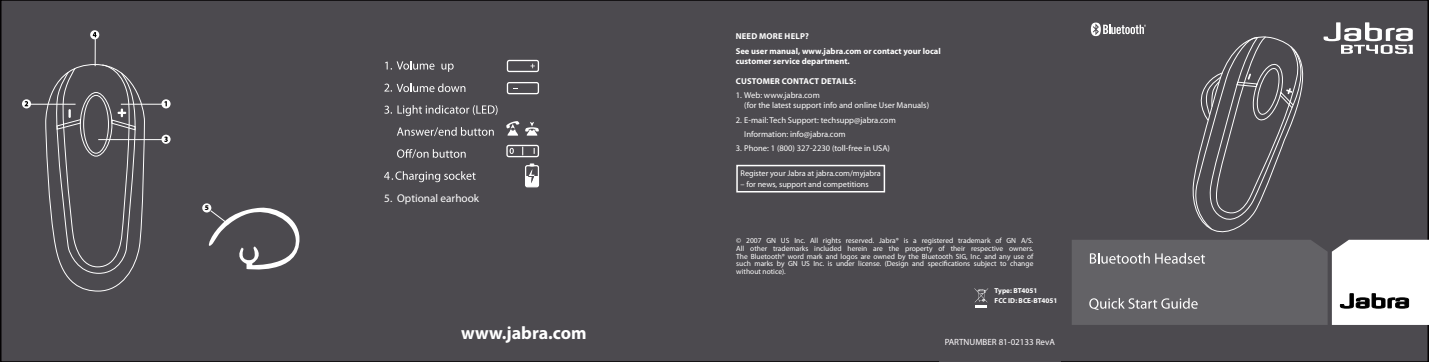
<style>
.page{position:relative;width:1429px;height:362px;background:#fff}
.page>*{position:absolute;margin:0;border:0;box-sizing:border-box;transform-origin:0 0}
.t1{font:700 18px "Myriad Pro";color:#fff}
.t2{font:11.25px "Myriad Pro";color:#fff}
.t3{font:9px "Myriad Pro";color:#fefbfd}
.t4{font:8.55px/10.1px "Myriad Pro";color:#fff}
.t5{font:700 8.55px/14.2px "Myriad Pro";color:#fff}
.t6{font:700 8.55px "Myriad Pro";letter-spacing:.02em;color:#fff}
.t7{font:8.25px "Myriad Pro";color:#fff}
.t8{font:7.5px/7.5px "Myriad Pro";color:#fff;text-align:justify}
.t9{font:700 7.2px/9.4px "Myriad Pro";color:#fff}
.t10{font:900 7.2px "Myriad Pro";color:#040101}
</style>
<div class="page">
<div style="left:1px;top:0;width:1427px;height:361px;background:#4c4a4f"></div>
<div style="left:1072px;top:240px;width:255px;height:84px;background:#636266"></div>
<svg style="left:1332px;top:239px;width:97px;height:85px;background:#eaeaea"></svg>
<svg style="left:1090px;top:252px;width:115px;height:11px"></svg>
<svg style="left:1089px;top:297px;width:108px;height:13px"></svg>
<svg style="left:1091px;top:23px;width:55px;height:13px"></svg>
<div style="left:202px;top:203px;width:9px;height:9px;background:#fff;border-radius:50%"></div>
<hr style="left:121px;top:104px;width:42px;height:1px;background:#fff">
<svg style="left:161px;top:99px;width:10px;height:9px"></svg>
<svg style="left:164px;top:101px;width:3px;height:5px"></svg>
<hr style="left:95px;top:35px;width:1px;height:31px;background:#fff">
<svg style="left:90px;top:30px;width:9px;height:9px"></svg>
<svg style="left:93px;top:32px;width:4px;height:5px"></svg>
<hr style="left:27px;top:104px;width:49px;height:1px;background:#fff">
<svg style="left:22px;top:99px;width:9px;height:9px"></svg>
<svg style="left:25px;top:101px;width:3px;height:5px"></svg>
<svg style="left:385px;top:61px;width:49px;height:9px"></svg>
<svg style="left:441px;top:63px;width:13px;height:9px"></svg>
<svg style="left:384px;top:105px;width:113px;height:11px"></svg>
<svg style="left:397px;top:127px;width:97px;height:9px"></svg>
<svg style="left:397px;top:149px;width:69px;height:9px"></svg>
<svg style="left:384px;top:171px;width:92px;height:11px"></svg>
<div style="left:525px;top:165px;width:14px;height:22px;border:1px solid #fff;border-radius:2px"></div>
<svg style="left:525px;top:163px;width:13px;height:23px"></svg>
<svg style="left:507px;top:60px;width:32px;height:12px"></svg>
<svg style="left:506px;top:121px;width:13px;height:14px"></svg>
<svg style="left:525px;top:122px;width:14px;height:13px"></svg>
<svg style="left:506px;top:145px;width:33px;height:12px"></svg>
<svg style="left:384px;top:83px;width:81px;height:9px"></svg>
<svg style="left:507px;top:82px;width:32px;height:12px"></svg>
<svg style="left:208px;top:206px;width:92px;height:64px"></svg>
<svg style="left:1323px;top:22px;width:89px;height:32px"></svg>
<hr style="left:98px;top:139px;width:65px;height:1px;background:#fff">
<svg style="left:161px;top:134px;width:10px;height:10px"></svg>
<svg style="left:974px;top:288px;width:14px;height:19px"></svg>
<svg style="left:164px;top:136px;width:4px;height:6px"></svg>
<div style="left:736px;top:165px;width:149px;height:27px;border:2px solid #fff"></div>
<svg style="left:45px;top:86px;width:100px;height:205px"></svg>
<svg style="left:55px;top:64px;width:81px;height:210px"></svg>
<svg style="left:1192px;top:61px;width:112px;height:168px"></svg>
<svg style="left:1204px;top:36px;width:97px;height:183px"></svg>
<p class="t10" style="left:205px;top:203px;width:6px">5</p>
<h2 class="t2" style="left:384px;top:191px;width:96px">5. Optional earhook</h2>
<h1 class="t1" style="left:461px;top:321px;width:127px">www.jabra.com</h1>
<p class="t5" style="left:736px;top:29px;width:206px">Need more help?<br>See user manual, www.jabra.com or contact your local</p>
<p class="t5" style="left:736px;top:53px;width:115px">customer service department.</p>
<p class="t5" style="left:736px;top:74px;width:12px">Custo</p>
<p class="t5" style="left:763px;top:74px;width:26px">mer cont</p>
<p class="t6" style="left:803px;top:76px;width:54px">act Details:</p>
<p class="t4" style="left:744px;top:90px;width:186px;text-indent:-9px">1. Web: www.jabra.com<br>(for the latest support info and online User Manuals)</p>
<p class="t4" style="left:744px;top:112px;width:153px;line-height:14.2px;text-indent:-9px">2. E-mail: Tech Support: techsupp@jabra.com<br>Information: info@jabra.com</p>
<p class="t4" style="left:736px;top:143px;width:156px">3. Phone: 1 (800) 327-2230 (toll-free in USA)</p>
<p class="t7" style="left:740px;top:168px;width:142px">Register your Jabra at jabra.com/myjabra</p>
<p class="t7" style="left:740px;top:179px;width:130px">– for news, support and competitions</p>
<p class="t8" style="left:736px;top:237px;width:299px">© 2007 GN US Inc. All rights reserved. Jabra® is a registered trademark of GN A/S.<br>All other trademarks included herein are the property of their respective owners.<br>The Bluetooth® word mark and logos are owned by the Bluetooth SIG, Inc. and any use of such marks by GN US Inc. is under license. (Design and specifications subject to change without notice).</p>
<p class="t9" style="left:994px;top:286px;width:64px">Type: BT4051<br>FCC ID: BCE-BT4051</p>
<p class="t3" style="left:944px;top:336px;width:112px">PARTNUMBER 81-02133 RevA</p>
</div>
